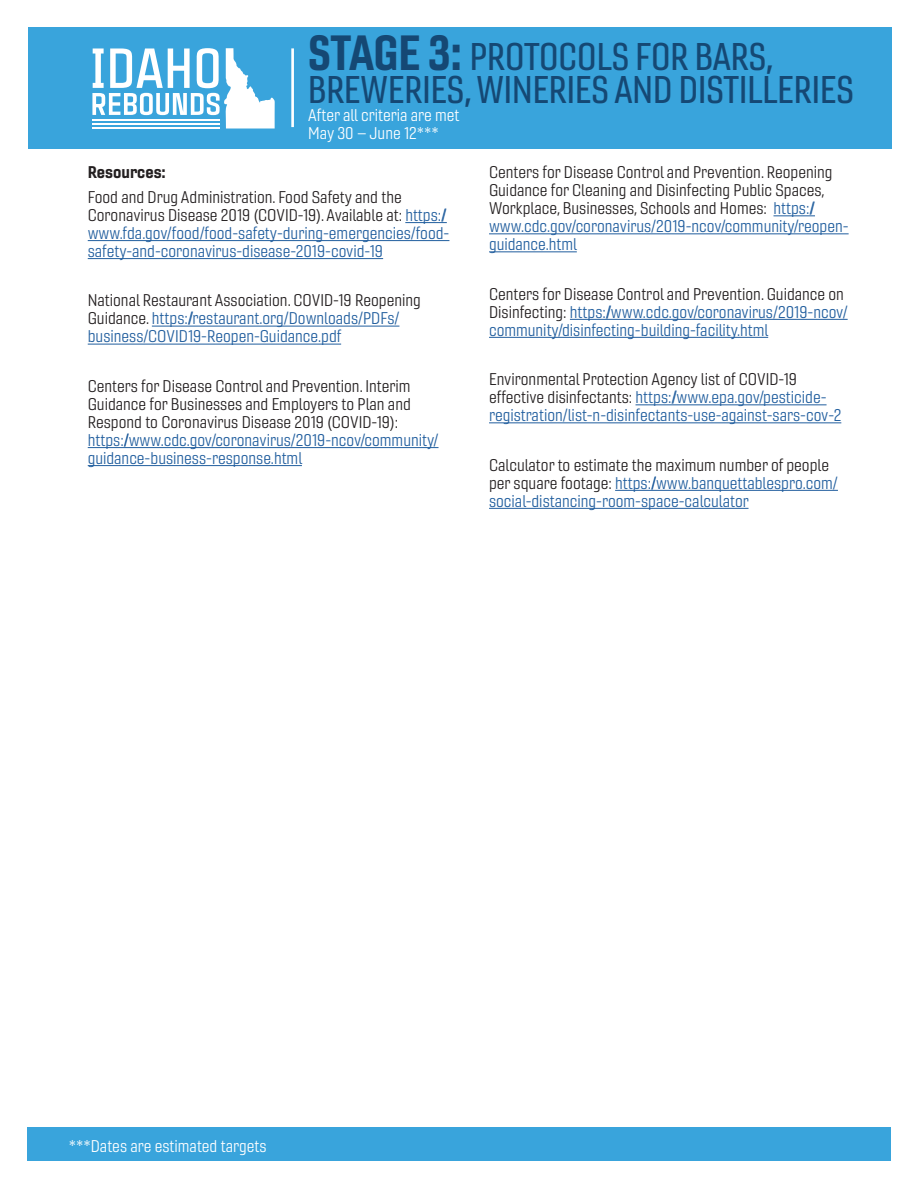
<style>
.page{position:relative;width:918px;height:1188px;background:#fff}
.page>*{position:absolute;margin:0;border:0;box-sizing:border-box;transform-origin:0 0}
.t1{font:37.5px/33px "Gineso Con Med";color:#154874}
.t2{font:16.5px/18px "Gineso Nor Boo";color:#215e9e}
.t3{font:16.5px/18px "Gineso Nor Boo";color:#231f20;text-align:justify}
.t4{font:16.5px/18px "Gineso Nor Boo";color:#fff}
.t5{font:16.5px "Gineso Nor Bol";color:#231f20}
.s1{font-family:"Gineso Con Bol";font-size:48px}
.s2{color:#231f20}
.s3{color:#215e9e}
</style>
<div class="page">
<div style="left:28px;top:27px;width:864px;height:121px;background:#39a4dc"></div>
<div style="left:27px;top:1128px;width:864px;height:33px;background:#39a4dc"></div>
<svg style="left:92px;top:48px;width:183px;height:81px"></svg>
<hr style="left:291px;top:48px;width:3px;height:79px;background:#fff">
<hr style="left:405px;top:222px;width:42px;height:1px;background:#215e9e">
<hr style="left:88px;top:240px;width:361px;height:1px;background:#215e9e">
<hr style="left:88px;top:258px;width:295px;height:1px;background:#215e9e">
<hr style="left:152px;top:326px;width:247px;height:1px;background:#215e9e">
<hr style="left:88px;top:344px;width:253px;height:1px;background:#215e9e">
<hr style="left:88px;top:447px;width:351px;height:1px;background:#215e9e">
<hr style="left:88px;top:465px;width:214px;height:1px;background:#215e9e">
<hr style="left:773px;top:215px;width:42px;height:1px;background:#215e9e">
<hr style="left:489px;top:233px;width:360px;height:1px;background:#215e9e">
<hr style="left:489px;top:251px;width:88px;height:1px;background:#215e9e">
<hr style="left:570px;top:319px;width:278px;height:1px;background:#215e9e">
<hr style="left:489px;top:337px;width:279px;height:1px;background:#215e9e">
<hr style="left:636px;top:404px;width:191px;height:1px;background:#215e9e">
<hr style="left:489px;top:422px;width:352px;height:1px;background:#215e9e">
<hr style="left:615px;top:490px;width:223px;height:1px;background:#215e9e">
<hr style="left:489px;top:508px;width:260px;height:1px;background:#215e9e">
<h1 class="t1" style="left:308px;top:40px;width:547px"><span class="s1">STAGE 3:</span> PROTOCOLS FOR BARS,<br>BREWERIES, WINERIES AND DISTILLERIES</h1>
<p class="t4" style="left:308px;top:107px;width:153px">After all criteria are met<br>May 30 – June 12***</p>
<p class="t5" style="left:88px;top:162px;width:79px">Resources:</p>
<p class="t2" style="left:88px;top:188px;width:363px"><span class="s2">Food and Drug Administration. Food Safety and the Coronavirus Disease 2019 (COVID-19). Available at:</span> https:/ www.fda.gov/food/food-safety-during-emergencies/food&shy;safety-and-coronavirus-disease-2019-covid-19</p>
<p class="t2" style="left:88px;top:292px;width:335px"><span class="s2">National Restaurant Association. COVID-19 Reopening<br>Guidance.</span> https:/restaurant.org/Downloads/PDFs/ business/COVID19-Reopen-Guidance.pdf</p>
<p class="t3" style="left:88px;top:377px;width:325px">Centers for Disease Control and Prevention. Interim Guidance for Businesses and Employers to Plan and Respond to Coronavirus Disease 2019 (COVID-19):</p>
<p class="t2" style="left:88px;top:431px;width:352px">https:/www.cdc.gov/coronavirus/2019-ncov/community/ guidance-business-response.html</p>
<p class="t3" style="left:489px;top:163px;width:361px;text-align:left">Centers for Disease Control and Prevention. Reopening Guidance for Cleaning and Disinfecting Public Spaces, Workplace, Businesses, Schools and Homes: <span class="s3">https:/ www.cdc.gov/coronavirus/2019-ncov/community/reopen&shy;guidance.html</span></p>
<p class="t2" style="left:489px;top:285px;width:360px"><span class="s2">Centers for Disease Control and Prevention. Guidance on<br>Disinfecting:</span> https:/www.cdc.gov/coronavirus/2019-ncov/ community/disinfecting-building-facility.html</p>
<p class="t2" style="left:489px;top:370px;width:354px"><span class="s2">Environmental Protection Agency list of COVID-19 effective disinfectants:</span> https:/www.epa.gov/pesticide&shy;registration/list-n-disinfectants-use-against-sars-cov-2</p>
<p class="t2" style="left:489px;top:456px;width:350px"><span class="s2">Calculator to estimate the maximum number of people per square footage:</span> https:/www.banquettablespro.com/ social-distancing-room-space-calculator</p>
<p class="t4" style="left:69px;top:1137px;width:199px">***Dates are estimated targets</p>
</div>
